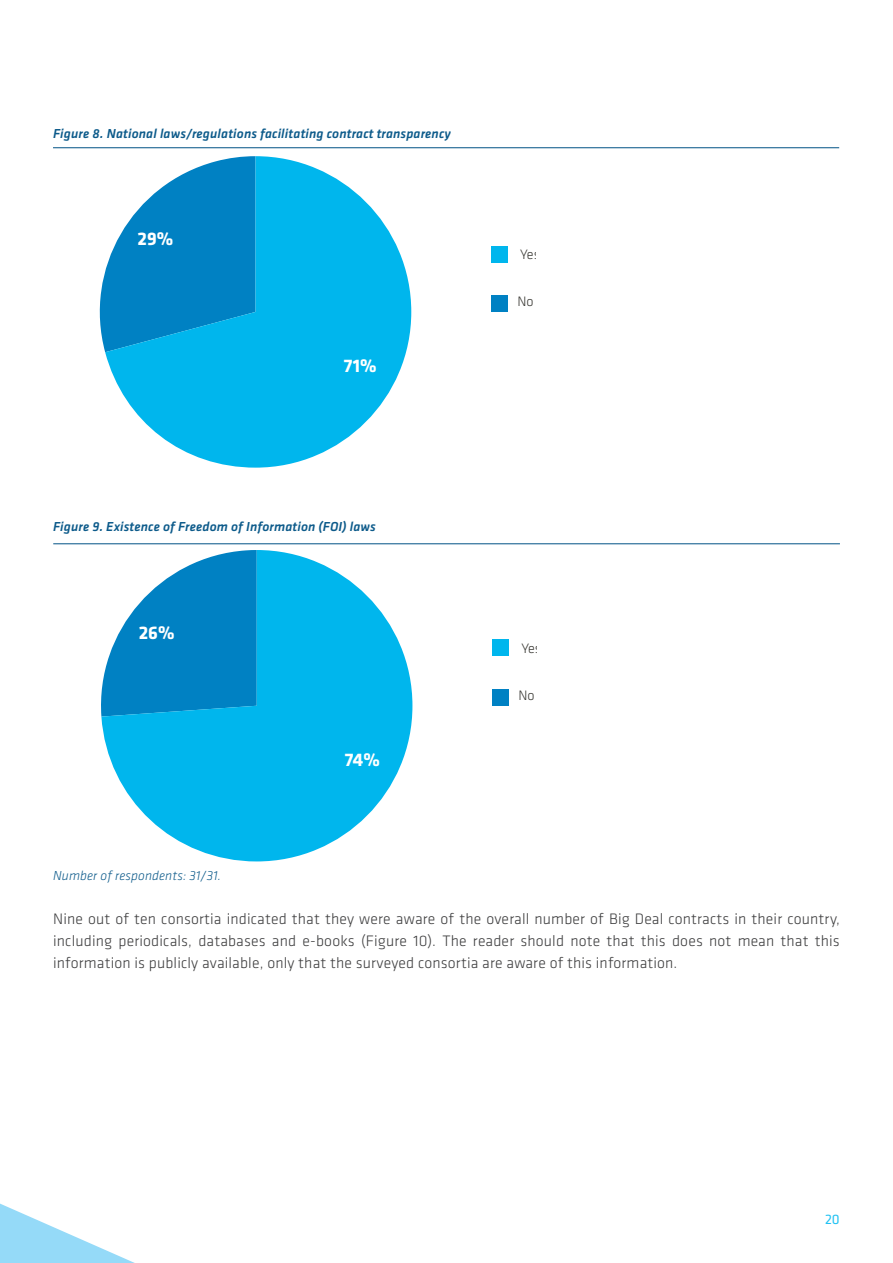
<style>
.page{position:relative;width:893px;height:1263px;background:#fff}
.page>*{position:absolute;margin:0;border:0;box-sizing:border-box;transform-origin:0 0}
.t1{font:700 18.9px "Klavika Basic";color:#fff}
.Text{font:300 15.75px/21.8px "Klavika Basic";letter-spacing:.01em;color:#3e3e3f;text-align:justify}
.t2{font:300 14.25px "Klavika Basic";color:#393833}
.t3{font:14.25px "Klavika Basic";color:#21c2f3}
.figure_legend{font:italic 500 13.5px "Klavika Basic";letter-spacing:.01em;color:#0c5a8a}
.légende{font:italic 300 13.5px "Klavika Basic";letter-spacing:.01em;color:#0c5a8a}
</style>
<div class="page">
<svg style="left:0;top:1203px;width:135px;height:60px"></svg>
<div style="left:491px;top:246px;width:16px;height:16px;background:#00b6ed"></div>
<div style="left:491px;top:295px;width:16px;height:17px;background:#0081c3"></div>
<svg style="left:99px;top:273px;width:6px;height:79px"></svg>
<svg style="left:105px;top:156px;width:306px;height:312px;fill:#00b6ed"></svg>
<hr style="left:53px;top:147px;width:786px;height:1px;background:#005285">
<div style="left:492px;top:640px;width:17px;height:16px;background:#00b6ed"></div>
<div style="left:492px;top:689px;width:17px;height:17px;background:#0081c3"></div>
<svg style="left:101px;top:550px;width:311px;height:311px;fill:#00b6ed"></svg>
<hr style="left:53px;top:543px;width:787px;height:1px;background:#005285">
<p class="figure_legend" style="left:53px;top:125px;width:399px">Figure 8. National laws/regulations facilitating contract transparency</p>
<p class="t1" style="left:137px;top:225px;width:37px">29%</p>
<p class="t1" style="left:344px;top:352px;width:34px">71%</p>
<p class="figure_legend" style="left:53px;top:517px;width:324px">Figure 9. Existence of Freedom of Information (FOI) laws</p>
<p class="t1" style="left:139px;top:619px;width:37px">26%</p>
<p class="t1" style="left:345px;top:746px;width:37px">74%</p>
<p class="t2" style="left:520px;top:246px;width:21px">Yes</p>
<p class="t2" style="left:517px;top:293px;width:18px">No</p>
<p class="t2" style="left:521px;top:639px;width:21px">Yes</p>
<p class="t2" style="left:519px;top:687px;width:18px">No</p>
<p class="légende" style="left:53px;top:868px;width:169px">Number of respondents: 31/31.</p>
<p class="Text" style="left:53px;top:908px;width:788px">Nine out of ten consortia indicated that they were aware of the overall number of Big Deal contracts in their country, including periodicals, databases and e-books (Figure 10). The reader should note that this does not mean that this information is publicly available, only that the surveyed consortia are aware of this information.</p>
<p class="t3" style="left:825px;top:1210px;width:16px">20</p>
</div>
